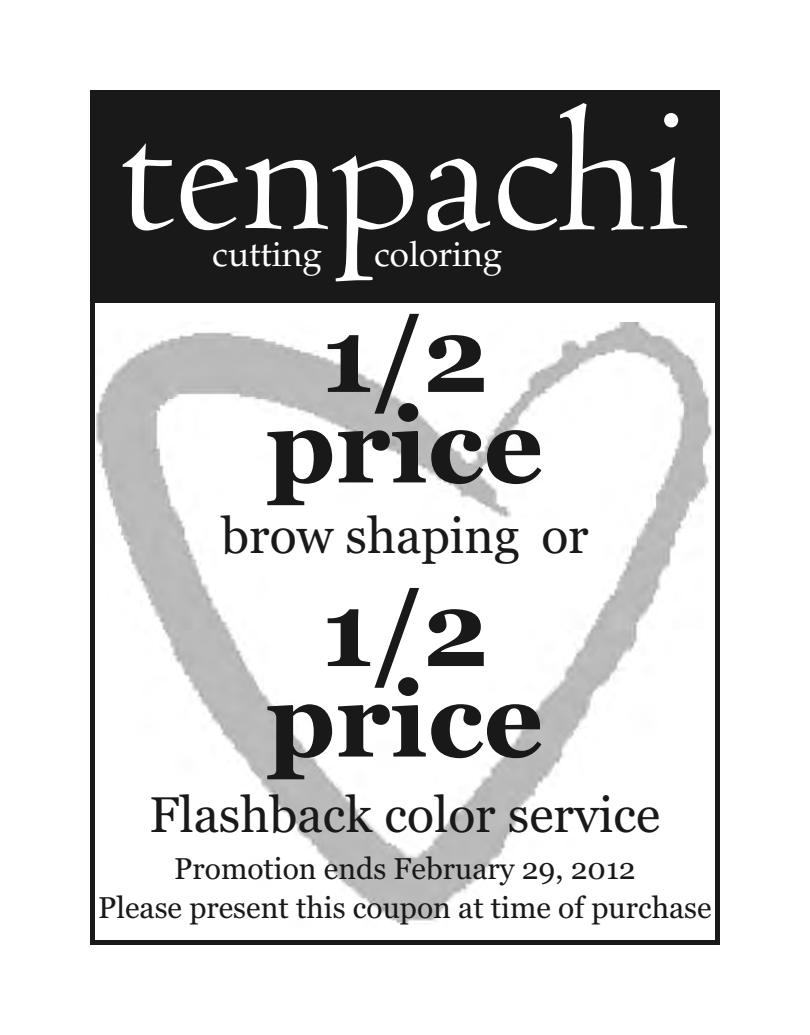
<style>
.page{position:relative;width:810px;height:1035px;background:#fff}
.page>*{position:absolute;margin:0;border:0;box-sizing:border-box;transform-origin:0 0}
.t1{font:700 105px/90.5px "Georgia";color:#191919;text-align:center}
.t2{font:50px "Georgia";color:#191919}
.t3{font:35px "Palatino";color:#fff}
.t4{font:30px/39px "Georgia";color:#191919;text-align:center}
</style>
<div class="page">
<img style="left:96px;top:322px;width:616px;height:601px">
<div style="left:90px;top:90px;width:630px;height:855px;border:5px solid #191919"></div>
<div style="left:90px;top:90px;width:630px;height:212px;background:#191919"></div>
<svg style="left:122px;top:143px;width:52px;height:88px"></svg>
<svg style="left:181px;top:159px;width:57px;height:71px"></svg>
<svg style="left:245px;top:155px;width:168px;height:126px"></svg>
<svg style="left:427px;top:159px;width:63px;height:72px"></svg>
<svg style="left:498px;top:103px;width:146px;height:128px"></svg>
<svg style="left:650px;top:113px;width:38px;height:116px"></svg>
<p class="t3" style="left:212px;top:240px;width:111px">cutting</p>
<p class="t3" style="left:374px;top:240px;width:129px">coloring</p>
<h1 class="t1" style="left:267px;top:310px;width:278px">1/2 price</h1>
<h2 class="t2" style="left:221px;top:506px;width:369px">brow shaping or</h2>
<h1 class="t1" style="left:267px;top:585px;width:278px">1/2 price</h1>
<h2 class="t2" style="left:150px;top:785px;width:512px">Flashback color service</h2>
<p class="t4" style="left:98px;top:850px;width:615px">Promotion ends February 29, 2012<br>Please present this coupon at time of purchase</p>
</div>
